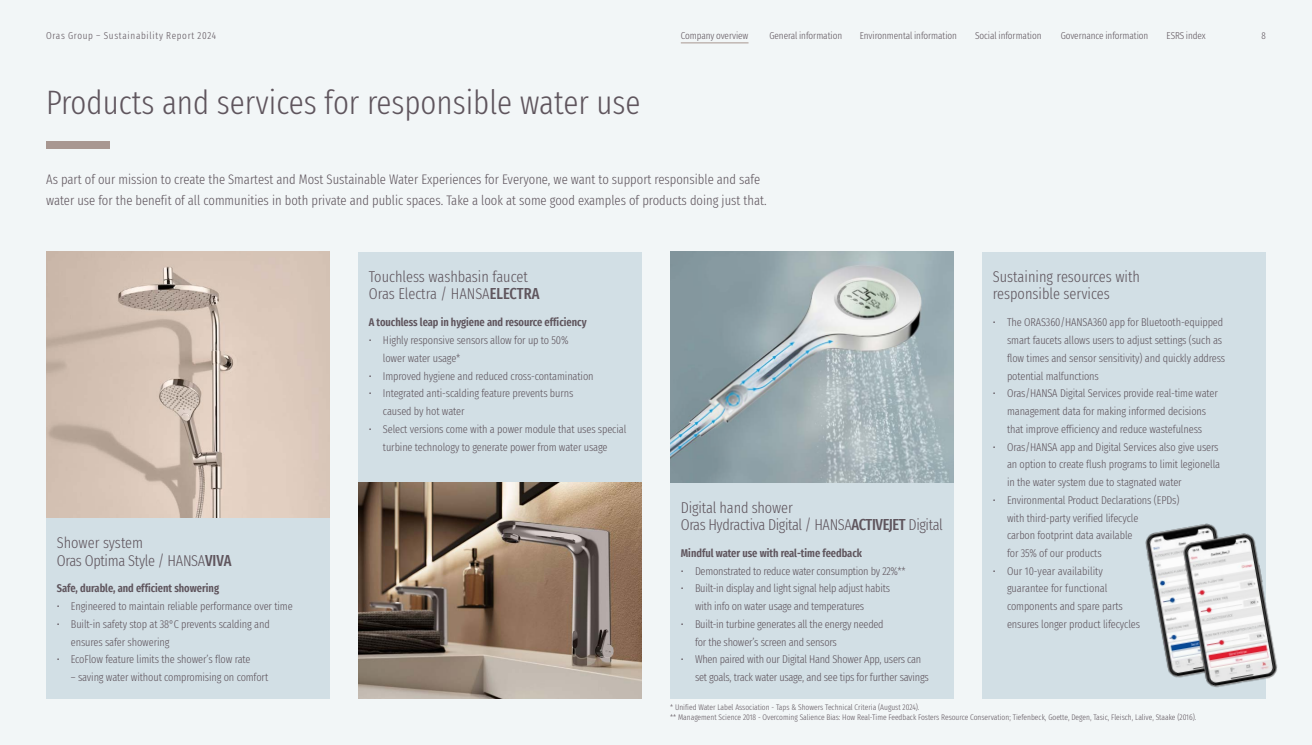
<style>
.page{position:relative;width:1312px;height:745px;background:#fff}
.page>*{position:absolute;margin:0;border:0;box-sizing:border-box;transform-origin:0 0}
.t1{font:300 extra-condensed 33.75px "Fira Sans";color:#5f555d}
.t2{font:300 extra-condensed 15.62px/17.5px "Fira Sans";letter-spacing:-.01em;color:#5f555d}
.t3{font:300 extra-condensed 13.75px/20.6px "Fira Sans";color:#5f555d}
.t4{font:300 extra-condensed 11.25px/17.8px "Fira Sans";letter-spacing:-.01em;color:#5f555d}
.t5{font:600 extra-condensed 11.25px "Fira Sans";color:#5f555d}
.t6{font:300 extra-condensed 10px "Fira Sans";letter-spacing:-.005em;color:#5f555d}
.t7{font:300 extra-condensed 10px "Fira Sans";letter-spacing:.07em;color:#5f555d}
.t8{font:300 extra-condensed 9.75px "Fira Sans";color:#5f555d}
.t9{font:300 extra-condensed 8.12px/10px "Fira Sans";color:#5f555d}
.s1{font-weight:500}
</style>
<div class="page">
<div style="left:0;top:0;width:1311px;height:744px;background:#f2f6f7"></div>
<div style="left:46px;top:142px;width:63px;height:7px;background:#a89791"></div>
<div style="left:670px;top:478px;width:283px;height:220px;background:#d2dfe5"></div>
<img style="left:670px;top:252px;width:283px;height:230px">
<div style="left:46px;top:516px;width:284px;height:182px;background:#d2dfe5"></div>
<img style="left:46px;top:252px;width:284px;height:265px">
<div style="left:981px;top:252px;width:284px;height:446px;background:#d2dfe5"></div>
<div style="left:358px;top:252px;width:283px;height:446px;background:#d2dfe5"></div>
<img style="left:1121px;top:532px;width:38px;height:167px">
<img style="left:1159px;top:486px;width:119px;height:213px">
<img style="left:358px;top:482px;width:283px;height:216px">
<hr style="left:680px;top:43px;width:68px;height:1px;background:#a89791">
<p class="t7" style="left:46px;top:28px;width:171px">Oras Group – Sustainability Report 2024</p>
<p class="t6" style="left:680px;top:28px;width:69px">Company overview</p>
<p class="t6" style="left:769px;top:28px;width:74px">General information</p>
<p class="t6" style="left:859px;top:28px;width:99px">Environmental information</p>
<p class="t6" style="left:974px;top:28px;width:68px">Social information</p>
<p class="t6" style="left:1060px;top:28px;width:89px">Governance information</p>
<p class="t6" style="left:1166px;top:28px;width:41px">ESRS index</p>
<p class="t8" style="left:1261px;top:29px;width:6px">8</p>
<h1 class="t1" style="left:46px;top:78px;width:595px">Products and services for responsible water use</h1>
<p class="t3" style="left:46px;top:169px;width:722px">As part of our mission to create the Smartest and Most Sustainable Water Experiences for Everyone, we want to support responsible and safe water use for the benefit of all communities in both private and public spaces. Take a look at some good examples of products doing just that.</p>
<h2 class="t2" style="left:57px;top:533px;width:176px">Shower system<br>Oras Optima Style / HANSA<span class="s1">VIVA</span></h2>
<p class="t5" style="left:57px;top:579px;width:164px">Safe, durable, and efficient showering</p>
<p class="t4" style="left:57px;top:597px;width:237px">• Engineered to maintain reliable performance over time</p>
<p class="t4" style="left:71px;top:614px;width:200px;text-indent:-14px">• Built-in safety stop at 38°C prevents scalding and ensures safer showering</p>
<p class="t4" style="left:57px;top:650px;width:195px">• EcoFlow feature limits the shower’s flow rate</p>
<p class="t4" style="left:71px;top:667px;width:199px">– saving water without compromising on comfort</p>
<h2 class="t2" style="left:369px;top:267px;width:172px">Touchless washbasin faucet<br>Oras Electra / HANSA<span class="s1">ELECTRA</span></h2>
<p class="t5" style="left:369px;top:313px;width:219px">A touchless leap in hygiene and resource efficiency</p>
<p class="t4" style="left:383px;top:331px;width:187px;text-indent:-14px">• Highly responsive sensors allow for up to 50% lower water usage*</p>
<p class="t4" style="left:369px;top:366px;width:226px">• Improved hygiene and reduced cross-contamination</p>
<p class="t4" style="left:383px;top:384px;width:192px;text-indent:-14px">• Integrated anti-scalding feature prevents burns caused by hot water</p>
<p class="t4" style="left:369px;top:419px;width:259px;text-align:center">• Select versions come with a power module that uses special turbine technology to generate power from water usage</p>
<h2 class="t2" style="left:680px;top:498px;width:263px">Digital hand shower<br>Oras Hydractiva Digital / HANSA<span class="s1">ACTIVEJET</span> Digital</h2>
<p class="t5" style="left:680px;top:543px;width:183px">Mindful water use with real-time feedback</p>
<p class="t4" style="left:680px;top:561px;width:226px">• Demonstrated to reduce water consumption by 22%**</p>
<p class="t4" style="left:694px;top:579px;width:196px;text-indent:-14px">• Built-in display and light signal help adjust habits with info on water usage and temperatures</p>
<p class="t4" style="left:694px;top:614px;width:190px;text-indent:-14px">• Built-in turbine generates all the energy needed for the shower’s screen and sensors</p>
<p class="t4" style="left:694px;top:650px;width:235px;text-indent:-14px">• When paired with our Digital Hand Shower App, users can set goals, track water usage, and see tips for further savings</p>
<h2 class="t2" style="left:992px;top:267px;width:149px">Sustaining resources with responsible services</h2>
<p class="t4" style="left:1006px;top:313px;width:220px;text-indent:-14px">• The ORAS360/HANSA360 app for Bluetooth-equipped smart faucets allows users to adjust settings (such as flow times and sensor sensitivity) and quickly address potential malfunctions</p>
<p class="t4" style="left:992px;top:384px;width:226px;text-align:center">• Oras/HANSA Digital Services provide real-time water management data for making informed decisions<br>that improve efficiency and reduce wastefulness</p>
<p class="t4" style="left:1006px;top:437px;width:214px;text-indent:-14px">• Oras/HANSA app and Digital Services also give users an option to create flush programs to limit legionella in the water system due to stagnated water</p>
<p class="t4" style="left:1006px;top:490px;width:174px;text-indent:-14px">• Environmental Product Declarations (EPDs) with third-party verified lifecycle<br>carbon footprint data available<br>for 35% of our products</p>
<p class="t4" style="left:1006px;top:561px;width:134px;text-indent:-14px">• Our 10-year availability guarantee for functional components and spare parts ensures longer product lifecycles</p>
<p class="t9" style="left:670px;top:701px;width:527px">* Unified Water Label Association - Taps &amp; Showers Technical Criteria (August 2024).<br>** Management Science 2018 - Overcoming Salience Bias: How Real-Time Feedback Fosters Resource Conservation; Tiefenbeck, Goette, Degen, Tasic, Fleisch, Lalive, Staake (2016).</p>
</div>
